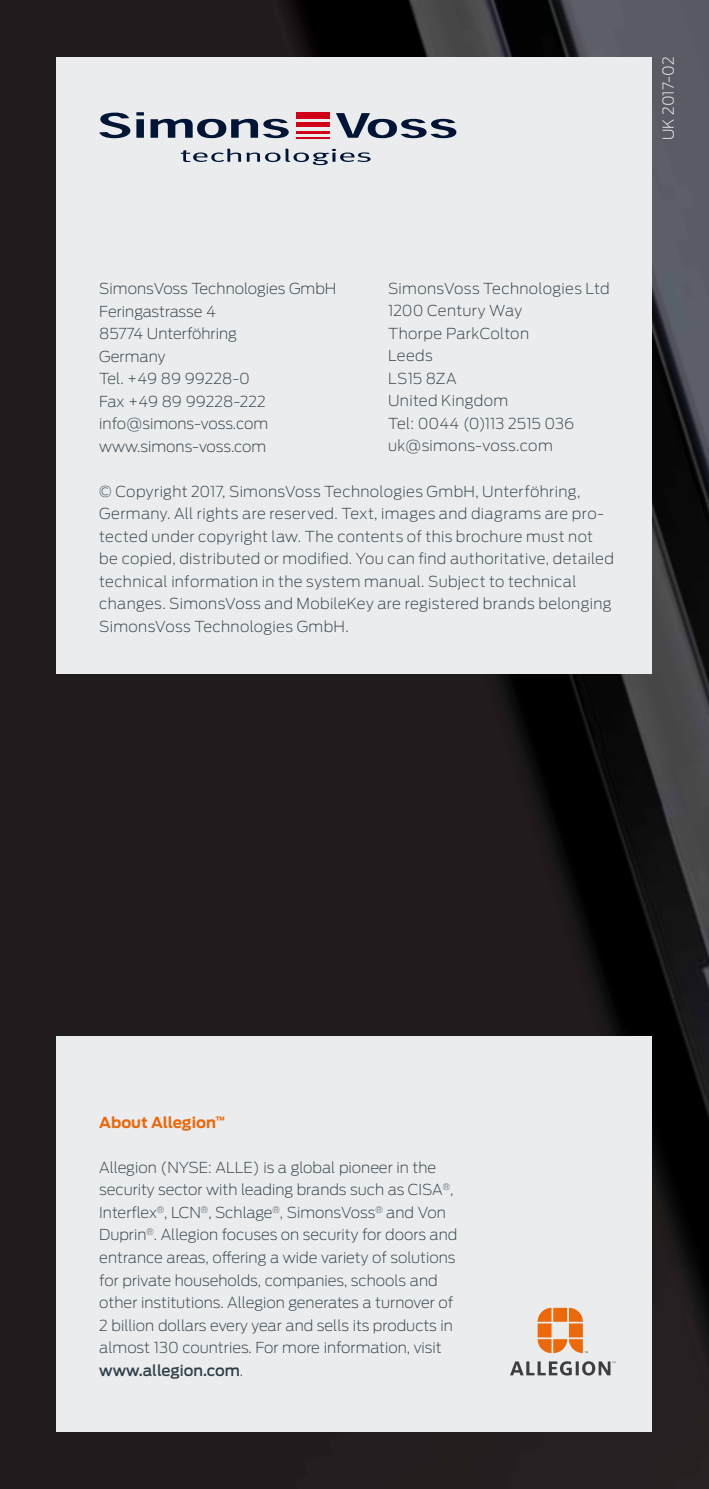
<style>
.page{position:relative;width:709px;height:1489px;background:#fff}
.page>*{position:absolute;margin:0;border:0;box-sizing:border-box;transform-origin:0 0}
.t1{font:200 15px/22.5px "Antenna";color:#2e3e47}
.t2{font:200 15px/22.5px "Antenna";letter-spacing:.02em;color:#2e3e47}
.t3{font:700 15px "Antenna";color:#eb690b}
.t4{font:200 15px "Antenna";letter-spacing:-.01em;color:#fff}
.s1{font-weight:500}
</style>
<div class="page">
<img style="left:0;top:184px;width:709px;height:1304px">
<img style="left:0;top:0;width:709px;height:184px">
<div style="left:57px;top:57px;width:595px;height:616px;background:#eaecee"></div>
<svg style="left:99px;top:113px;width:31px;height:25px"></svg>
<svg style="left:136px;top:112px;width:8px;height:26px"></svg>
<svg style="left:150px;top:119px;width:139px;height:19px"></svg>
<svg style="left:181px;top:148px;width:189px;height:17px"></svg>
<svg style="left:336px;top:113px;width:120px;height:25px"></svg>
<div style="left:296px;top:112px;width:33px;height:7px;background:#d10019"></div>
<div style="left:296px;top:122px;width:33px;height:5px;background:#d10019"></div>
<hr style="left:296px;top:131px;width:33px;height:2px;background:#d10019">
<hr style="left:296px;top:137px;width:33px;height:1px;background:#d10019">
<div style="left:57px;top:1036px;width:595px;height:395px;background:#eaecee"></div>
<svg style="left:537px;top:1307px;width:51px;height:45px"></svg>
<svg style="left:510px;top:1361px;width:105px;height:14px"></svg>
<p class="t4" style="left:659px;top:140px;width:85px;rotate:-90deg">UK 2017-02</p>
<p class="t2" style="left:388px;top:277px;width:223px">SimonsVoss Technologies Ltd<br>1200 Century Way<br>Thorpe ParkColton<br>Leeds<br>LS15 8ZA<br>United Kingdom<br>Tel: 0044 (0)113 2515 036 uk@simons-voss.com</p>
<p class="t1" style="left:99px;top:277px;width:239px">SimonsVoss Technologies GmbH<br>Feringastrasse 4<br>85774 Unterföhring<br>Germany<br>Tel. +49 89 99228-0<br>Fax +49 89 99228-222 info@simons-voss.com www.simons-voss.com</p>
<p class="t2" style="left:99px;top:480px;width:516px">© Copyright 2017, SimonsVoss Technologies GmbH, Unterföhring, Germany. All rights are reserved. Text, images and diagrams are pro&shy;tected under copyright law. The contents of this brochure must not be copied, distributed or modified. You can find authoritative, detailed technical information in the system manual. Subject to technical changes. SimonsVoss and MobileKey are registered brands belonging SimonsVoss Technologies GmbH.</p>
<p class="t3" style="left:99px;top:1111px;width:127px">About Allegion<sup>™</sup></p>
<p class="t1" style="left:99px;top:1156px;width:360px">Allegion (NYSE: ALLE) is a global pioneer in the security sector with leading brands such as CISA<sup>®</sup>, Interflex<sup>®</sup>, LCN<sup>®</sup>, Schlage<sup>®</sup>, SimonsVoss<sup>®</sup> and Von Duprin<sup>®</sup>. Allegion focuses on security for doors and entrance areas, offering a wide variety of solutions for private households, companies, schools and other institutions. Allegion generates a turnover of 2 billion dollars every year and sells its products in almost 130 countries. For more information, visit <span class="s1">www.allegion.com</span>.</p>
</div>
